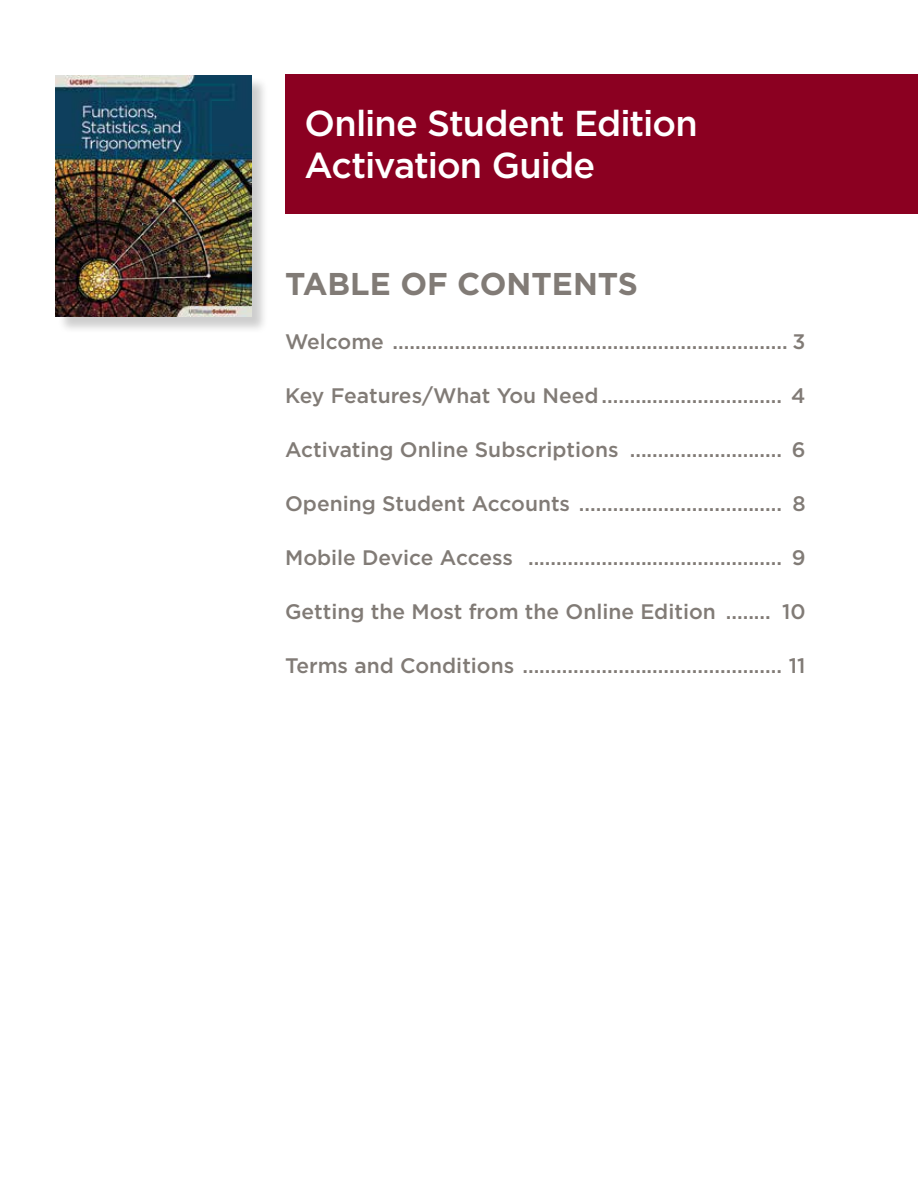
<style>
.page{position:relative;width:918px;height:1188px;background:#fff}
.page>*{position:absolute;margin:0;border:0;box-sizing:border-box;transform-origin:0 0}
.t1{font:500 36px/42px "Gotham";letter-spacing:-.025em;color:#fff}
.t2{font:700 31.5px "Gotham";color:#817b76}
.t3{font:500 21px "Gotham";color:#817b76}
</style>
<div class="page">
<div style="left:285px;top:74px;width:633px;height:140px;background:#8b0021"></div>
<div style="left:57px;top:76px;width:212px;height:258px;background:#000;opacity:.2"></div>
<img style="left:56px;top:75px;width:195px;height:241px">
<h1 class="t1" style="left:305px;top:101px;width:395px">Online Student Edition<br>Activation Guide</h1>
<h2 class="t2" style="left:285px;top:266px;width:354px">TABLE OF CONTENTS</h2>
<p class="t3" style="left:285px;top:330px;width:522px">Welcome ...................................................................... 3</p>
<p class="t3" style="left:285px;top:384px;width:522px">Key Features/What You Need................................ 4</p>
<p class="t3" style="left:285px;top:438px;width:522px">Activating Online Subscriptions ........................... 6</p>
<p class="t3" style="left:285px;top:492px;width:522px">Opening Student Accounts .................................... 8</p>
<p class="t3" style="left:285px;top:546px;width:522px">Mobile Device Access ............................................. 9</p>
<p class="t3" style="left:285px;top:600px;width:522px">Getting the Most from the Online Edition ........ 10</p>
<p class="t3" style="left:285px;top:654px;width:522px">Terms and Conditions .............................................. 11</p>
</div>
